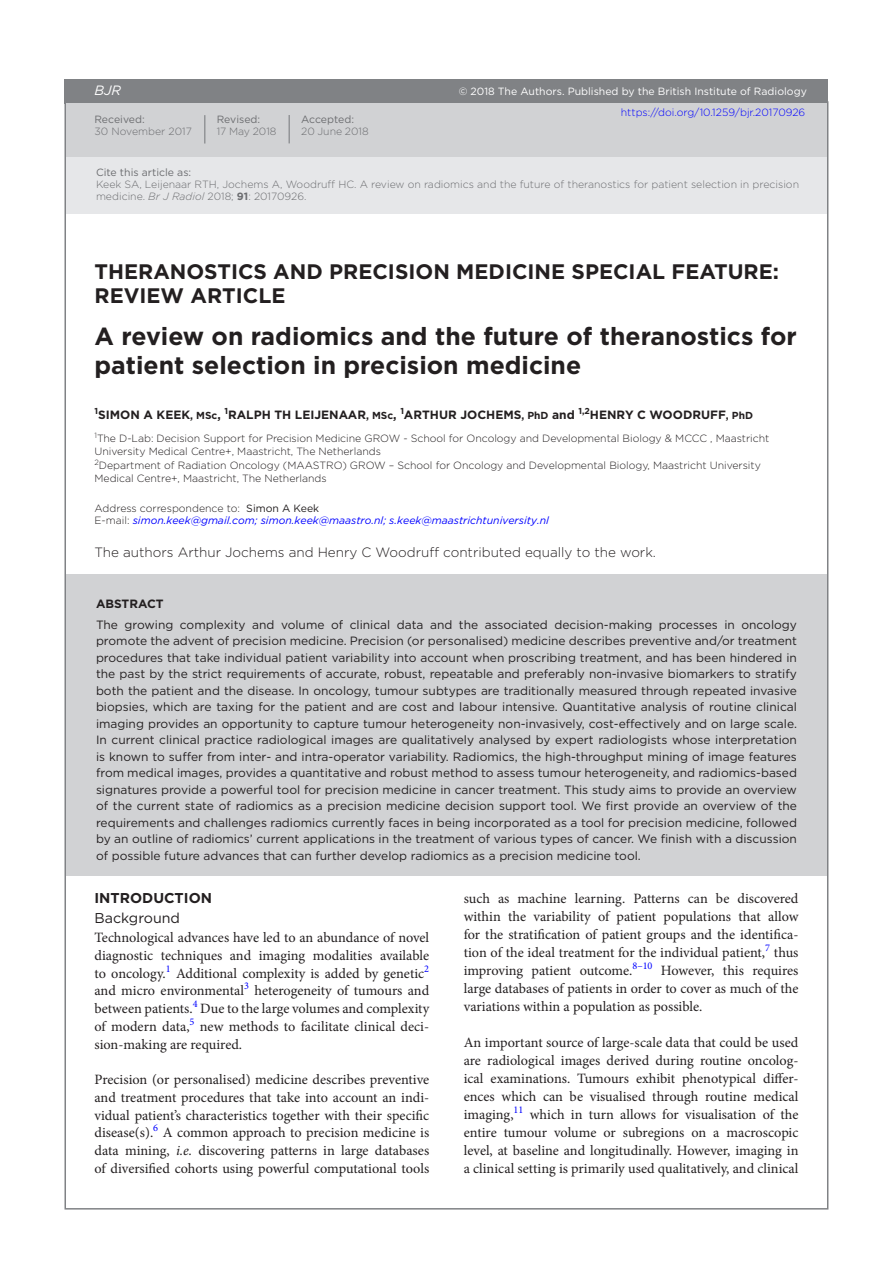
<style>
.page{position:relative;width:893px;height:1263px;background:#fff}
.page>*{position:absolute;margin:0;border:0;box-sizing:border-box;transform-origin:0 0}
.t1{font:700 24.75px/29.2px "Gotham";color:#231f20}
.t2{font:700 21px/24px "Gotham";color:#231f20}
.t3{font:14.25px/18.1px "Minion Pro";color:#231f20;text-align:justify}
.t4{font:700 14.25px "Gotham";color:#231f20}
.t5{font:14.25px "Gotham";color:#231f20}
.t6{font:300 13.5px "Gotham";color:#231f20}
.t7{font:italic 13.5px "Gotham";color:#fff}
.t8{font:12px/16.5px "Gotham";color:#231f20;text-align:justify}
.t9{font:700 12px "Gotham";color:#231f20}
.t10{font:300 10.5px/13.5px "Gotham";letter-spacing:-.005em;color:#231f20}
.t11{font:300 10.5px/12px "Gotham";color:#6c6d70}
.t12{font:italic 10.5px/12px "Gotham";color:#00f}
.t13{font:10.5px "Gotham";color:#fff}
.t14{font:10.5px "Gotham";color:#6c6d70}
.t15{font:300 10.5px "Gotham";color:#00f}
.s1{font-style:italic}
.s2{font-weight:700}
.s3{font-size:10.2px}
.s4{font-weight:300;font-style:normal;color:#231f20}
.s5{font-style:normal;color:#231f20}
</style>
<div class="page">
<div style="left:64px;top:79px;width:764px;height:24px;background:#808285"></div>
<div style="left:66px;top:154px;width:761px;height:59px;background:#e6e7e9"></div>
<div style="left:66px;top:103px;width:761px;height:53px;background:#d1d2d4"></div>
<hr style="left:288px;top:115px;width:2px;height:28px;background:#939598">
<hr style="left:204px;top:115px;width:2px;height:29px;background:#939598">
<div style="left:66px;top:574px;width:761px;height:301px;background:#d1d2d4"></div>
<p class="t7" style="left:94px;top:83px;width:28px">BJR</p>
<p class="t14" style="left:94px;top:113px;width:52px">Received:</p>
<p class="t11" style="left:94px;top:125px;width:99px">30 November 2017</p>
<p class="t14" style="left:217px;top:113px;width:45px">Revised:</p>
<p class="t11" style="left:217px;top:125px;width:61px">17 May 2018</p>
<p class="t14" style="left:301px;top:113px;width:54px">Accepted:</p>
<p class="t11" style="left:301px;top:125px;width:69px">20 June 2018</p>
<p class="t13" style="left:459px;top:85px;width:350px">© 2018 The Authors. Published by the British Institute of Radiology</p>
<p class="t15" style="left:621px;top:106px;width:186px">https://doi.org/10.1259/bjr.20170926</p>
<p class="t14" style="left:96px;top:165px;width:97px">Cite this article as:</p>
<p class="t11" style="left:96px;top:178px;width:705px">Keek SA, Leijenaar RTH, Jochems A, Woodruff HC. A review on radiomics and the future of theranostics for patient selection in precision medicine. <span class="s1">Br J Radiol</span> 2018; <span class="s2">91</span>: 20170926.</p>
<h2 class="t2" style="left:94px;top:260px;width:686px">THERANOSTICS AND PRECISION MEDICINE SPECIAL FEATURE:<br>REVIEW ARTICLE</h2>
<h1 class="t1" style="left:94px;top:322px;width:704px">A REVIEW ON RADIOMICS AND THE FUTURE OF THERANOSTICS FOR<br>PATIENT SELECTION IN PRECISION MEDICINE</h1>
<p class="t9" style="left:94px;top:407px;width:659px"><sup>1</sup>SIMON A KEEK<span class="s3">, MSC</span>, <sup>1</sup>RALPH TH LEIJENAAR<span class="s3">, MSC</span>, <sup>1</sup>ARTHUR JOCHEMS<span class="s3">, PHD</span> AND <sup>1,2</sup>H ENRY C WOODRUFF<span class="s3">, PHD</span></p>
<p class="t10" style="left:94px;top:431px;width:676px"><sup>1</sup>The D-Lab: Decision Support for Precision Medicine GROW - School for Oncology and Developmental Biology &amp; MCCC , Maastricht University Medical Centre+, Maastricht, The Netherlands<br><sup>2</sup>Department of Radiation Oncology (MAASTRO) GROW – School for Oncology and Developmental Biology, Maastricht University Medical Centre+, Maastricht, The Netherlands</p>
<p class="t12" style="left:94px;top:503px;width:456px"><span class="s4">Address correspondence to:</span> <span class="s5">Simon A Keek<br></span><span class="s4">E-mail:</span> simon.keek@gmail.com; simon.keek@maastro.nl; s.keek@maastrichtuniversity.nl</p>
<p class="t6" style="left:94px;top:544px;width:563px">The authors Arthur Jochems and Henry C Woodruff contributed equally to the work.</p>
<p class="t9" style="left:96px;top:595px;width:66px">ABST RACT</p>
<p class="t8" style="left:96px;top:616px;width:702px">The growing complexity and volume of clinical data and the associated decision-making processes in oncology promote the advent of precision medicine. Precision (or personalised) medicine describes preventive and/or treatment procedures that take individual patient variability into account when proscribing treatment, and has been hindered in the past by the strict requirements of accurate, robust, repeatable and preferably non-invasive biomarkers to stratify both the patient and the disease. In oncology, tumour subtypes are traditionally measured through repeated invasive biopsies, which are taxing for the patient and are cost and labour intensive. Quantitative analysis of routine clinical imaging provides an opportunity to capture tumour heterogeneity non-invasively, cost-effectively and on large scale.<br>In current clinical practice radiological images are qualitatively analysed by expert radiologists whose interpretation is known to suffer from inter- and intra-operator variability. Radiomics, the high-throughput mining of image features from medical images, provides a quantitative and robust method to assess tumour heterogeneity, and radiomics-based signatures provide a powerful tool for precision medicine in cancer treatment. This study aims to provide an overview of the current state of radiomics as a precision medicine decision support tool. We first provide an overview of the requirements and challenges radiomics currently faces in being incorporated as a tool for precision medicine, followed by an outline of radiomics’ current applications in the treatment of various types of cancer. We finish with a discussion of possible future advances that can further develop radiomics as a precision medicine tool.</p>
<p class="t4" style="left:94px;top:888px;width:119px">I NTRODUCTION</p>
<p class="t5" style="left:94px;top:909px;width:87px">Background</p>
<p class="t3" style="left:94px;top:928px;width:336px">Technological advances have led to an abundance of novel diagnostic techniques and imaging modalities available to oncology.<sup>1</sup> Additional complexity is added by genetic<sup>2 </sup>and micro environmental<sup>3</sup> heterogeneity of tumours and between patients.<sup>4</sup> Due to the large volumes and complexity of modern data,<sup>5</sup> new methods to facilitate clinical deci&shy;sion-making are required.</p>
<p class="t3" style="left:94px;top:1070px;width:336px">Precision (or personalised) medicine describes preventive and treatment procedures that take into account an indi&shy;vidual patient’s characteristics together with their specific disease(s).<sup>6</sup> A common approach to precision medicine is data mining, <span class="s1">i.e.</span> discovering patterns in large databases of diversified cohorts using powerful computational tools</p>
<p class="t3" style="left:464px;top:889px;width:336px">such as machine learning. Patterns can be discovered within the variability of patient populations that allow for the stratification of patient groups and the identifica&shy;tion of the ideal treatment for the individual patient,<sup>7</sup> thus improving patient outcome.<sup>8–10</sup> However, this requires large databases of patients in order to cover as much of the variations within a population as possible.</p>
<p class="t3" style="left:464px;top:1033px;width:336px">An important source of large-scale data that could be used are radiological images derived during routine oncolog&shy;ical examinations. Tumours exhibit phenotypical differ&shy;ences which can be visualised through routine medical imaging,<sup>11</sup> which in turn allows for visualisation of the entire tumour volume or subregions on a macroscopic level, at baseline and longitudinally. However, imaging in a clinical setting is primarily used qualitatively, and clinical</p>
</div>
